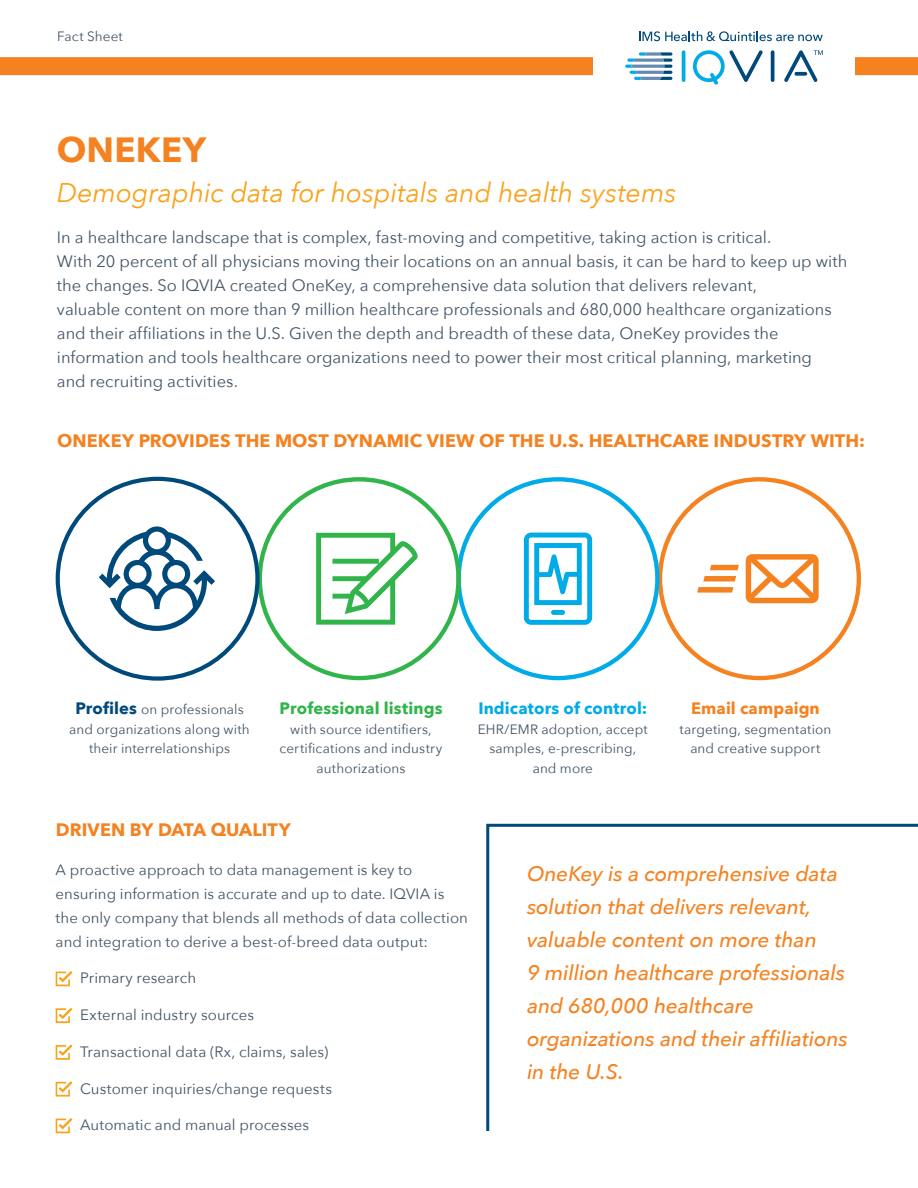
<style>
.page{position:relative;width:918px;height:1188px;background:#fff}
.page>*{position:absolute;margin:0;border:0;box-sizing:border-box;transform-origin:0 0}
.t1{font:700 34.95px "Avenir Next";letter-spacing:.01em;color:#f58220}
.Intro{font:italic 27px "Avenir Next";letter-spacing:-.005em;color:#f9a31b}
.Callout_body_copy{font:italic 500 21px/33px "Avenir Next";letter-spacing:-.005em;color:#f58220}
.Body_copy_-_Space{font:700 18px "Avenir Next";letter-spacing:.005em;color:#f58220}
.Intro-2{font:16.5px/24px "Avenir Next";color:#425465}
.Body_Copy_space_afte{font:700 16.5px "Avenir Next";letter-spacing:.01em;color:#31b44a}
.Body_Copy_space_afte-2{font:700 16.5px "Avenir Next";letter-spacing:.01em;color:#00abe7}
.Body_Copy_space_afte-3{font:700 16.5px "Avenir Next";letter-spacing:.005em;color:#f58220}
.Body_copy_-_Space-2{font:15px/24px "Avenir Next";letter-spacing:.005em;color:#425465}
.Body_Copy_space_afte-4{font:13.5px/19.5px "Avenir Next";letter-spacing:.01em;color:#425465;text-align:center}
.s1{font-weight:700;font-size:16.5px;color:#00497b}
</style>
<div class="page">
<div style="left:0;top:57px;width:918px;height:18px;background:#f58220"></div>
<div style="left:593px;top:0;width:261px;height:114px;background:#fff"></div>
<hr style="left:682px;top:50px;width:3px;height:32px;background:#00abe7;border-radius:2px">
<hr style="left:771px;top:50px;width:3px;height:32px;background:#00497b;border-radius:2px">
<svg style="left:692px;top:50px;width:71px;height:35px"></svg>
<svg style="left:784px;top:50px;width:39px;height:32px"></svg>
<svg style="left:625px;top:52px;width:47px;height:28px"></svg>
<svg style="left:639px;top:31px;width:184px;height:10px"></svg>
<div style="left:56px;top:477px;width:204px;height:204px;border:4px solid #00497b;border-radius:50%"></div>
<svg style="left:99px;top:526px;width:116px;height:105px"></svg>
<svg style="left:316px;top:533px;width:102px;height:92px"></svg>
<svg style="left:524px;top:533px;width:68px;height:92px"></svg>
<svg style="left:710px;top:565px;width:29px;height:5px"></svg>
<svg style="left:697px;top:576px;width:39px;height:17px"></svg>
<svg style="left:746px;top:554px;width:73px;height:49px"></svg>
<svg style="left:56px;top:971px;width:17px;height:15px"></svg>
<svg style="left:56px;top:1008px;width:17px;height:15px"></svg>
<svg style="left:56px;top:1044px;width:17px;height:16px"></svg>
<svg style="left:56px;top:1081px;width:17px;height:16px"></svg>
<svg style="left:56px;top:1118px;width:17px;height:15px"></svg>
<svg style="left:486px;top:823px;width:432px;height:308px"></svg>
<p class="Body_Copy_space_afte-4" style="left:57px;top:26px;width:67px">Fact Sheet</p>
<p class="t1" style="left:57px;top:119px;width:151px">ONEKEY</p>
<p class="Intro" style="left:57px;top:170px;width:621px">Demographic data for hospitals and health systems</p>
<p class="Intro-2" style="left:57px;top:225px;width:792px">In a healthcare landscape that is complex, fast-moving and competitive, taking action is critical.<br>With 20 percent of all physicians moving their locations on an annual basis, it can be hard to keep up with the changes. So IQVIA created OneKey, a comprehensive data solution that delivers relevant,<br>valuable content on more than 9 million healthcare professionals and 680,000 healthcare organizations and their affiliations in the U.S. Given the depth and breadth of these data, OneKey provides the information and tools healthcare organizations need to power their most critical planning, marketing<br>and recruiting activities.</p>
<p class="Body_copy_-_Space" style="left:57px;top:425px;width:810px">ONEKEY PROVIDES THE MOST DYNAMIC VIEW OF THE U.S. HEALTHCARE INDUSTRY WITH:</p>
<p class="Body_Copy_space_afte-4" style="left:69px;top:699px;width:182px"><span class="s1">Profiles</span> on professionals and organizations along with their interrelationships</p>
<p class="Body_Copy_space_afte" style="left:280px;top:694px;width:165px">Professional listings</p>
<p class="Body_Copy_space_afte-4" style="left:280px;top:719px;width:164px">with source identifiers, certifications and industry authorizations</p>
<p class="Body_Copy_space_afte-2" style="left:478px;top:694px;width:171px">Indicators of control:</p>
<p class="Body_Copy_space_afte-4" style="left:478px;top:719px;width:171px">EHR/EMR adoption, accept samples, e-prescribing, and more</p>
<p class="Body_Copy_space_afte-3" style="left:691px;top:694px;width:130px">Email campaign</p>
<p class="Body_Copy_space_afte-4" style="left:679px;top:719px;width:153px">targeting, segmentation and creative support</p>
<p class="Body_copy_-_Space" style="left:56px;top:814px;width:237px">DRIVEN BY DATA QUALITY</p>
<p class="Body_copy_-_Space-2" style="left:56px;top:857px;width:414px">A proactive approach to data management is key to ensuring information is accurate and up to date. IQVIA is the only company that blends all methods of data collection and integration to derive a best-of-breed data output:</p>
<p class="Body_copy_-_Space-2" style="left:80px;top:965px;width:118px">Primary research</p>
<p class="Body_copy_-_Space-2" style="left:80px;top:1002px;width:176px">External industry sources</p>
<p class="Body_copy_-_Space-2" style="left:80px;top:1039px;width:250px">Transactional data (Rx, claims, sales)</p>
<p class="Body_copy_-_Space-2" style="left:80px;top:1076px;width:254px">Customer inquiries/change requests</p>
<p class="Body_copy_-_Space-2" style="left:80px;top:1112px;width:231px">Automatic and manual processes</p>
<p class="Callout_body_copy" style="left:527px;top:856px;width:322px">OneKey is a comprehensive data solution that delivers relevant, valuable content on more than<br>9 million healthcare professionals and 680,000 healthcare organizations and their affiliations in the U.S.</p>
</div>
